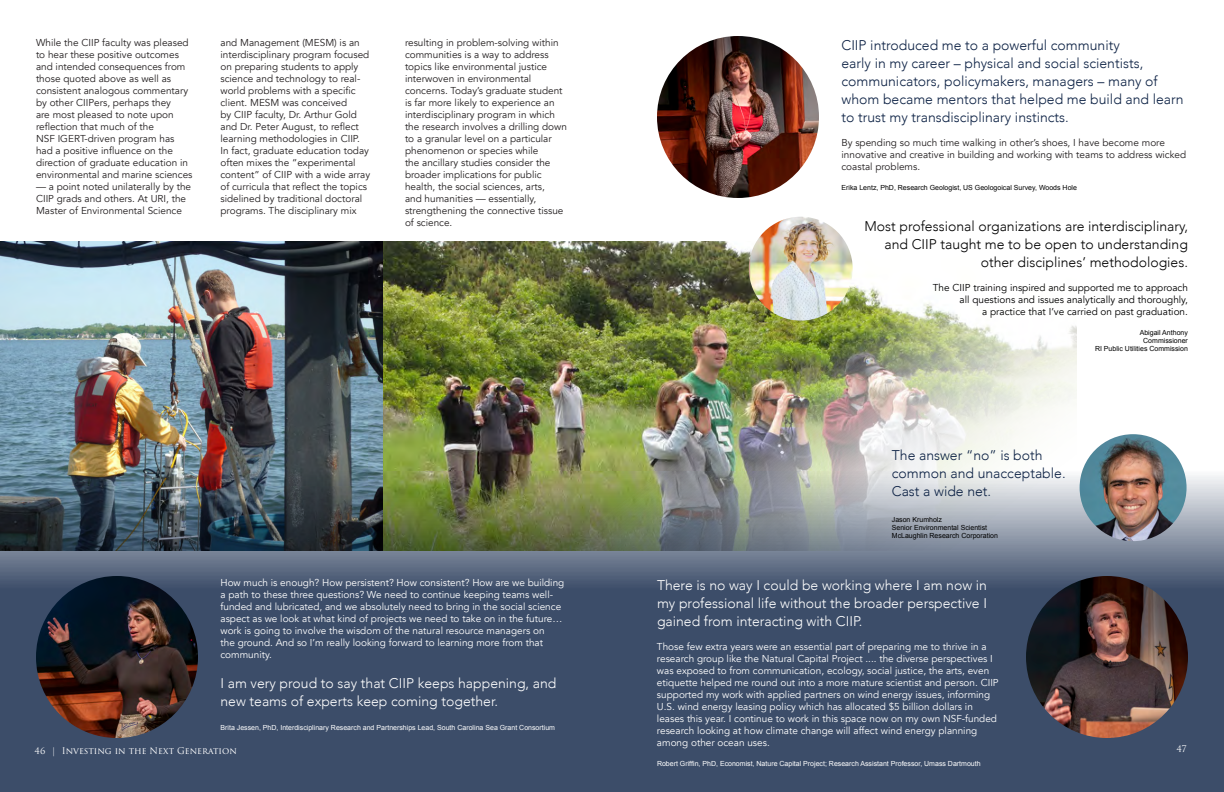
<style>
.page{position:relative;width:1224px;height:792px;background:#fff}
.page>*{position:absolute;margin:0;border:0;box-sizing:border-box;transform-origin:0 0}
.Pull_Quote{font:300 14px/18px "Avenir";color:#0c2144}
.t1{font:300 14px/18px "Avenir";color:#fff;text-align:justify}
.Pull_Quote-2{font:300 14px/18px "Avenir";color:#000;text-align:right}
.t2{font:10px/12px "Avenir";color:#231f20}
.t3{font:10px/12px "Avenir";color:#fff}
.Pull_Quote-3{font:10px "Avenir";color:#000}
.t4{font:9px "Trajan Pro 3";color:#fff}
.Pull_Quote-4{font:7px "Arial";color:#000}
.t5{font:7px "Arial";color:#fff}
</style>
<div class="page">
<img style="left:382px;top:241px;width:694px;height:229px">
<img style="left:0;top:241px;width:382px;height:229px">
<svg style="left:0;top:470px;width:1224px;height:322px;fill:#3c4d69"></svg>
<img style="left:657px;top:36px;width:162px;height:162px;border-radius:81px">
<img style="left:36px;top:576px;width:162px;height:162px;border-radius:81px">
<img style="left:1026px;top:576px;width:162px;height:162px;border-radius:81px">
<img style="left:749px;top:217px;width:104px;height:104px;border-radius:52px">
<img style="left:1080px;top:434px;width:107px;height:107px;border-radius:53px">
<p class="t2" style="left:36px;top:37px;width:158px">While the CIIP faculty was pleased to hear these positive outcomes and intended consequences from those quoted above as well as consistent analogous commentary by other CIIPers, perhaps they<br>are most pleased to note upon reflection that much of the<br>NSF IGERT-driven program has had a positive influence on the direction of graduate education in environmental and marine sciences</p>
<p class="t2" style="left:36px;top:181px;width:157px">— a point noted unilaterally by the<br>CIIP grads and others. At URI, the<br>Master of Environmental Science</p>
<p class="t2" style="left:220px;top:37px;width:151px">and Management (MESM) is an interdisciplinary program focused on preparing students to apply science and technology to real&shy;world problems with a specific client. MESM was conceived<br>by CIIP faculty, Dr. Arthur Gold and Dr. Peter August, to reflect learning methodologies in CIIP.<br>In fact, graduate education today often mixes the “experimental content” of CIIP with a wide array of curricula that reflect the topics sidelined by traditional doctoral programs. The disciplinary mix</p>
<p class="t2" style="left:405px;top:37px;width:163px">resulting in problem-solving within communities is a way to address topics like environmental justice interwoven in environmental concerns. Today’s graduate student is far more likely to experience an interdisciplinary program in which the research involves a drilling down to a granular level on a particular phenomenon or species while<br>the ancillary studies consider the broader implications for public health, the social sciences, arts,<br>and humanities — essentially, strengthening the connective tissue of science.</p>
<p class="Pull_Quote" style="left:842px;top:36px;width:344px">CIIP introduced me to a powerful community<br>early in my career – physical and social scientists, communicators, policymakers, managers – many of whom became mentors that helped me build and learn to trust my transdisciplinary instincts.</p>
<p class="t2" style="left:842px;top:137px;width:346px">By spending so much time walking in other’s shoes, I have become more innovative and creative in building and working with teams to address wicked coastal problems.</p>
<p class="Pull_Quote-4" style="left:842px;top:183px;width:237px">Erika Lentz, PhD, Research Geologist, US Geologoical Survey, Woods Hole</p>
<p class="Pull_Quote-2" style="left:865px;top:217px;width:325px">Most professional organizations are interdisciplinary, and CIIP taught me to be open to understanding other disciplines’ methodologies.</p>
<p class="Pull_Quote-3" style="left:933px;top:281px;width:257px">The CIIP training inspired and supported me to approach</p>
<p class="Pull_Quote-3" style="left:960px;top:293px;width:230px">all questions and issues analytically and thoroughly,</p>
<p class="Pull_Quote-3" style="left:982px;top:305px;width:207px">a practice that I’ve carried on past graduation.</p>
<p class="Pull_Quote-4" style="left:1140px;top:328px;width:50px">Abigail Anthony</p>
<p class="Pull_Quote-4" style="left:1143px;top:336px;width:46px">Commissioner</p>
<p class="Pull_Quote-4" style="left:1095px;top:344px;width:94px">RI Public Utilities Commission</p>
<p class="Pull_Quote" style="left:892px;top:446px;width:175px">The answer “no” is both common and unacceptable.<br>Cast a wide net.</p>
<p class="Pull_Quote-4" style="left:892px;top:515px;width:52px">Jason Krumholz</p>
<p class="Pull_Quote-4" style="left:892px;top:523px;width:97px">Senior Environmental Scientist</p>
<p class="Pull_Quote-4" style="left:892px;top:531px;width:108px">McLaughlin Research Corporation</p>
<p class="t3" style="left:220px;top:577px;width:345px">How much is enough? How persistent? How consistent? How are we building a path to these three questions? We need to continue keeping teams well&shy;funded and lubricated, and we absolutely need to bring in the social science aspect as we look at what kind of projects we need to take on in the future… work is going to involve the wisdom of the natural resource managers on<br>the ground. And so I’m really looking forward to learning more from that community.</p>
<p class="t1" style="left:220px;top:674px;width:337px">I am very proud to say that CIIP keeps happening, and new teams of experts keep coming together.</p>
<p class="t5" style="left:220px;top:723px;width:336px">Brita Jessen, PhD, Interdisciplinary Research and Partnerships Lead, South Carolina Sea Grant Consortium</p>
<p class="t1" style="left:657px;top:576px;width:332px">There is no way I could be working where I am now in my professional life without the broader perspective I gained from interacting with CIIP.</p>
<p class="t3" style="left:657px;top:641px;width:343px">Those few extra years were an essential part of preparing me to thrive in a research group like the Natural Capital Project .... the diverse perspectives I was exposed to from communication, ecology, social justice, the arts, even etiquette helped me round out into a more mature scientist and person. CIIP supported my work with applied partners on wind energy issues, informing U.S. wind energy leasing policy which has allocated $5 billion dollars in leases this year. I continue to work in this space now on my own NSF-funded research looking at how climate change will affect wind energy planning among other ocean uses.</p>
<p class="t5" style="left:657px;top:759px;width:325px">Robert Griffin, PhD, Economist, Nature Capital Project; Research Assistant Professor, Umass Dartmouth</p>
<p class="t4" style="left:35px;top:745px;width:204px">46 | Investing in the Next Generation</p>
<p class="t4" style="left:1176px;top:742px;width:12px">47</p>
</div>
